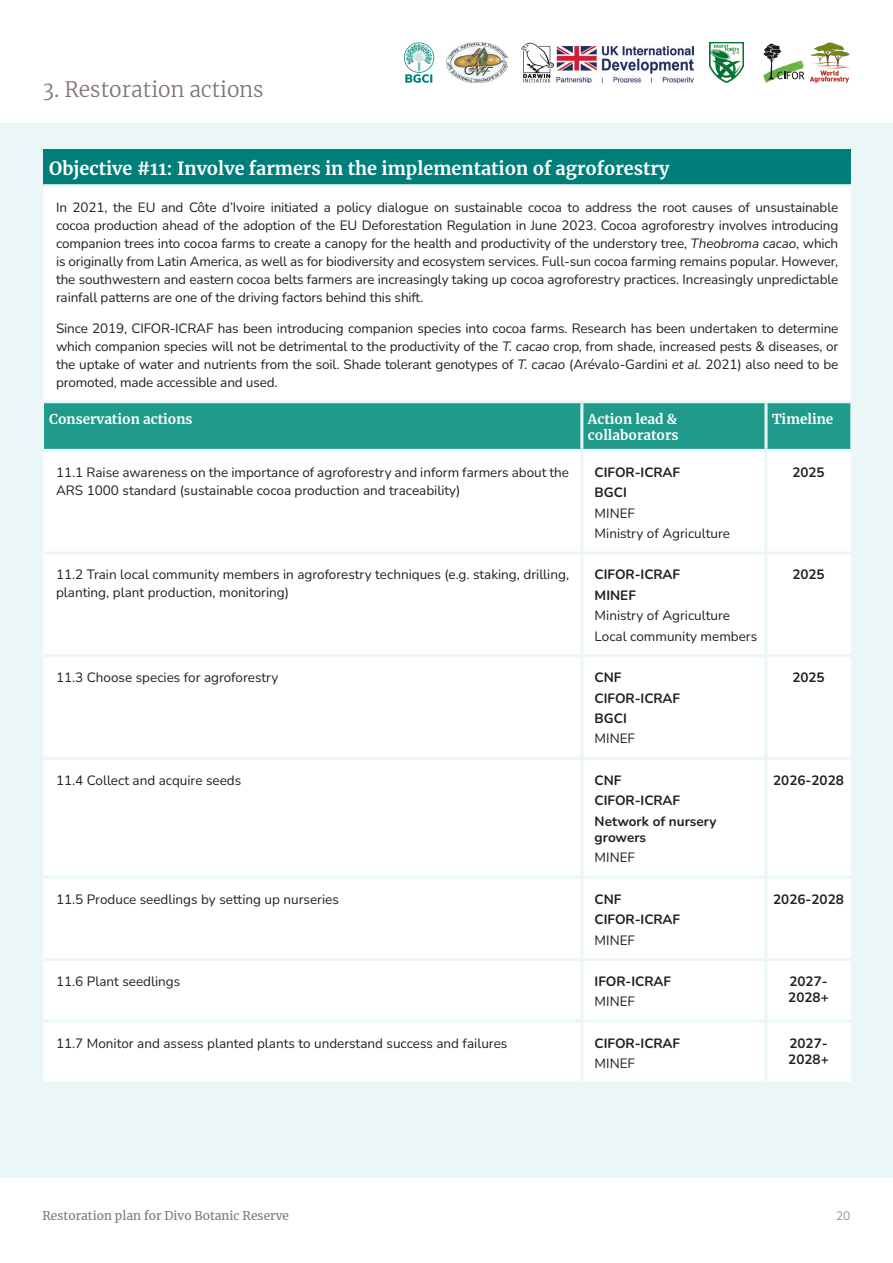
<style>
.page{position:relative;width:893px;height:1263px;background:#fff}
.page>*{position:absolute;margin:0;border:0;box-sizing:border-box;transform-origin:0 0}
.t1{font:300 21px "Merriweather";color:#817382}
.t2{font:700 18px "Merriweather";color:#fff}
.t3{font:13.5px/18px "Nunito";color:#231f20;text-align:justify}
.t4{font:700 13.5px/16.2px "Nunito";color:#231f20}
.t5{font:700 13.5px/16.2px "Merriweather";color:#fff}
.t6{font:12px "Merriweather";color:#817382}
.t7{font:300 12px "Nunito";color:#817382}
.s1{font-style:italic}
</style>
<div class="page">
<div style="left:0;top:123px;width:893px;height:1055px;background:#ebf6f6"></div>
<div style="left:43px;top:149px;width:808px;height:37px;background:#007e7a"></div>
<div style="left:43px;top:187px;width:808px;height:894px;background:#fff"></div>
<div style="left:44px;top:403px;width:806px;height:46px;background:#1f9a8b"></div>
<div style="left:43px;top:452px;width:721px;height:629px;background:#fff"></div>
<hr style="left:43px;top:403px;width:1px;height:46px;background:#ebf6f6">
<hr style="left:850px;top:403px;width:2px;height:46px;background:#ebf6f6">
<hr style="left:43px;top:184px;width:539px;height:3px;background:#ebf6f6">
<hr style="left:582px;top:184px;width:184px;height:3px;background:#ebf6f6">
<hr style="left:766px;top:184px;width:85px;height:3px;background:#ebf6f6">
<hr style="left:43px;top:400px;width:539px;height:3px;background:#ebf6f6">
<hr style="left:582px;top:400px;width:184px;height:3px;background:#ebf6f6">
<hr style="left:580px;top:403px;width:3px;height:46px;background:#ebf6f6">
<hr style="left:766px;top:400px;width:86px;height:3px;background:#ebf6f6">
<hr style="left:764px;top:403px;width:3px;height:46px;background:#ebf6f6">
<hr style="left:43px;top:449px;width:539px;height:3px;background:#ebf6f6">
<hr style="left:582px;top:449px;width:184px;height:3px;background:#ebf6f6">
<hr style="left:580px;top:452px;width:3px;height:99px;background:#ebf6f6">
<hr style="left:766px;top:449px;width:86px;height:3px;background:#ebf6f6">
<hr style="left:764px;top:452px;width:3px;height:99px;background:#ebf6f6">
<hr style="left:43px;top:551px;width:539px;height:3px;background:#ebf6f6">
<hr style="left:582px;top:551px;width:184px;height:3px;background:#ebf6f6">
<hr style="left:580px;top:554px;width:3px;height:100px;background:#ebf6f6">
<hr style="left:766px;top:551px;width:85px;height:3px;background:#ebf6f6">
<hr style="left:764px;top:554px;width:3px;height:100px;background:#ebf6f6">
<hr style="left:43px;top:654px;width:539px;height:3px;background:#ebf6f6">
<hr style="left:582px;top:654px;width:184px;height:3px;background:#ebf6f6">
<hr style="left:580px;top:657px;width:3px;height:100px;background:#ebf6f6">
<hr style="left:766px;top:654px;width:85px;height:3px;background:#ebf6f6">
<hr style="left:764px;top:657px;width:3px;height:100px;background:#ebf6f6">
<hr style="left:43px;top:757px;width:539px;height:3px;background:#ebf6f6">
<hr style="left:582px;top:757px;width:184px;height:3px;background:#ebf6f6">
<hr style="left:580px;top:760px;width:3px;height:116px;background:#ebf6f6">
<hr style="left:766px;top:757px;width:85px;height:3px;background:#ebf6f6">
<hr style="left:764px;top:760px;width:3px;height:116px;background:#ebf6f6">
<hr style="left:43px;top:876px;width:539px;height:3px;background:#ebf6f6">
<hr style="left:582px;top:876px;width:184px;height:3px;background:#ebf6f6">
<hr style="left:580px;top:879px;width:3px;height:79px;background:#ebf6f6">
<hr style="left:766px;top:876px;width:85px;height:3px;background:#ebf6f6">
<hr style="left:764px;top:879px;width:3px;height:79px;background:#ebf6f6">
<hr style="left:43px;top:958px;width:539px;height:3px;background:#ebf6f6">
<hr style="left:582px;top:958px;width:184px;height:3px;background:#ebf6f6">
<hr style="left:580px;top:961px;width:3px;height:59px;background:#ebf6f6">
<hr style="left:766px;top:958px;width:85px;height:3px;background:#ebf6f6">
<hr style="left:764px;top:961px;width:3px;height:59px;background:#ebf6f6">
<hr style="left:43px;top:1020px;width:539px;height:3px;background:#ebf6f6">
<hr style="left:582px;top:1020px;width:184px;height:3px;background:#ebf6f6">
<hr style="left:580px;top:1023px;width:3px;height:58px;background:#ebf6f6">
<hr style="left:766px;top:1020px;width:85px;height:3px;background:#ebf6f6">
<hr style="left:764px;top:1023px;width:3px;height:58px;background:#ebf6f6">
<svg style="left:763px;top:44px;width:41px;height:39px"></svg>
<img style="left:446px;top:43px;width:61px;height:40px">
<img style="left:521px;top:43px;width:32px;height:40px">
<img style="left:557px;top:46px;width:136px;height:37px">
<svg style="left:810px;top:42px;width:40px;height:41px"></svg>
<img style="left:709px;top:43px;width:34px;height:40px">
<svg style="left:404px;top:43px;width:30px;height:40px"></svg>
<p class="t1" style="left:43px;top:75px;width:223px">3. Restoration actions</p>
<p class="t2" style="left:49px;top:156px;width:622px">Objective #11: Involve farmers in the implementation of agroforestry</p>
<p class="t3" style="left:56px;top:198px;width:784px">In 2021, the EU and Côte d’Ivoire initiated a policy dialogue on sustainable cocoa to address the root causes of unsustainable cocoa production ahead of the adoption of the EU Deforestation Regulation in June 2023. Cocoa agroforestry involves introducing companion trees into cocoa farms to create a canopy for the health and productivity of the understory tree, <span class="s1">Theobroma cacao</span>, which is originally from Latin America, as well as for biodiversity and ecosystem services. Full-sun cocoa farming remains popular. However, the southwestern and eastern cocoa belts farmers are increasingly taking up cocoa agroforestry practices. Increasingly unpredictable rainfall patterns are one of the driving factors behind this shift.</p>
<p class="t3" style="left:56px;top:319px;width:784px">Since 2019, CIFOR-ICRAF has been introducing companion species into cocoa farms. Research has been undertaken to determine which companion species will not be detrimental to the productivity of the <span class="s1">T. cacao</span> crop, from shade, increased pests &amp; diseases, or the uptake of water and nutrients from the soil. Shade tolerant genotypes of <span class="s1">T. cacao</span> (Arévalo-Gardini <span class="s1">et al.</span> 2021) also need to be promoted, made accessible and used.</p>
<p class="t5" style="left:49px;top:410px;width:145px">Conservation actions</p>
<p class="t5" style="left:588px;top:410px;width:92px">Action lead &amp; collaborators</p>
<p class="t5" style="left:772px;top:410px;width:63px">Timeline</p>
<p class="t3" style="left:56px;top:463px;width:515px">11.1 Raise awareness on the importance of agroforestry and inform farmers about the<br>ARS 1000 standard (sustainable cocoa production and traceability)</p>
<p class="t4" style="left:595px;top:463px;width:87px">CIFOR-ICRAF</p>
<p class="t4" style="left:792px;top:463px;width:34px">2025</p>
<p class="t4" style="left:595px;top:484px;width:34px">BGCI</p>
<p class="t3" style="left:595px;top:503px;width:42px">MINEF</p>
<p class="t3" style="left:595px;top:524px;width:137px">Ministry of Agriculture</p>
<p class="t3" style="left:56px;top:565px;width:515px">11.2 Train local community members in agroforestry techniques (e.g. staking, drilling, planting, plant production, monitoring)</p>
<p class="t4" style="left:595px;top:566px;width:87px">CIFOR-ICRAF</p>
<p class="t4" style="left:595px;top:586px;width:43px">MINEF</p>
<p class="t3" style="left:595px;top:606px;width:137px">Ministry of Agriculture</p>
<p class="t3" style="left:595px;top:627px;width:164px">Local community members</p>
<p class="t3" style="left:56px;top:668px;width:224px">11.3 Choose species for agroforestry</p>
<p class="t4" style="left:595px;top:669px;width:28px">CNF</p>
<p class="t4" style="left:595px;top:689px;width:87px">CIFOR-ICRAF</p>
<p class="t4" style="left:595px;top:710px;width:34px">BGCI</p>
<p class="t3" style="left:595px;top:729px;width:42px">MINEF</p>
<p class="t3" style="left:56px;top:770px;width:187px">11.4 Collect and acquire seeds</p>
<p class="t4" style="left:595px;top:771px;width:28px">CNF</p>
<p class="t4" style="left:595px;top:792px;width:87px">CIFOR-ICRAF</p>
<p class="t4" style="left:595px;top:812px;width:123px">Network of nursery growers</p>
<p class="t3" style="left:595px;top:848px;width:42px">MINEF</p>
<p class="t3" style="left:56px;top:889px;width:284px">11.5 Produce seedlings by setting up nurseries</p>
<p class="t4" style="left:595px;top:890px;width:28px">CNF</p>
<p class="t4" style="left:595px;top:911px;width:87px">CIFOR-ICRAF</p>
<p class="t3" style="left:595px;top:930px;width:42px">MINEF</p>
<p class="t3" style="left:56px;top:971px;width:126px">11.6 Plant seedlings</p>
<p class="t4" style="left:595px;top:972px;width:78px">IFOR-ICRAF</p>
<p class="t3" style="left:595px;top:992px;width:42px">MINEF</p>
<p class="t3" style="left:56px;top:1033px;width:453px">11.7 Monitor and assess planted plants to understand success and failures</p>
<p class="t4" style="left:595px;top:1034px;width:87px">CIFOR-ICRAF</p>
<p class="t3" style="left:595px;top:1054px;width:42px">MINEF</p>
<p class="t4" style="left:792px;top:566px;width:34px">2025</p>
<p class="t4" style="left:792px;top:669px;width:34px">2025</p>
<p class="t4" style="left:773px;top:771px;width:72px">2026-2028</p>
<p class="t4" style="left:773px;top:890px;width:72px">2026-2028</p>
<p class="t4" style="left:788px;top:972px;width:42px">2027-<br>2028+</p>
<p class="t4" style="left:788px;top:1034px;width:42px">2027-<br>2028+</p>
<p class="t6" style="left:43px;top:1208px;width:248px">Restoration plan for Divo Botanic Reserve</p>
<p class="t7" style="left:836px;top:1208px;width:16px">20</p>
</div>
